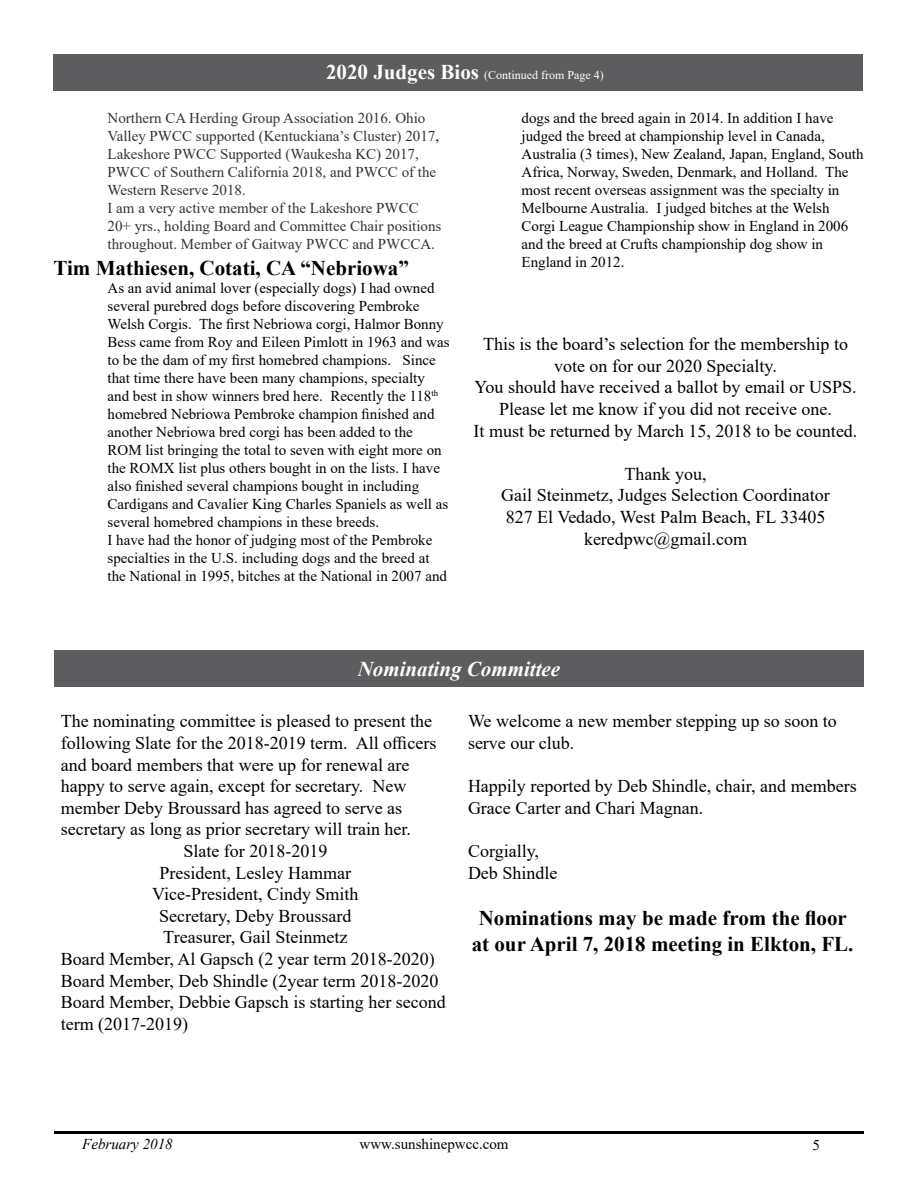
<style>
.page{position:relative;width:918px;height:1188px;background:#fff}
.page>*{position:absolute;margin:0;border:0;box-sizing:border-box;transform-origin:0 0}
.t1{font:700 21px/25.2px "Times New Roman";color:#000;text-align:center}
.t2{font:italic 700 21px "Times New Roman";color:#fff}
.t3{font:18px/21.6px "Times New Roman";color:#000}
.t4{font:15px/18px "Times New Roman";color:#000}
.t5{font:15px/18px "Times New Roman";color:#333}
.t6{font:italic 15px "Times New Roman";color:#000}
.t7{font:12px "Times New Roman";color:#fff}
.s1{font-weight:700;font-size:21px}
.s2{color:#000}
</style>
<div class="page">
<hr style="left:54px;top:1131px;width:810px;height:3px;background:#000">
<div style="left:53px;top:54px;width:810px;height:37px;background:#5d5d60"></div>
<div style="left:54px;top:650px;width:810px;height:37px;background:#5d5d60"></div>
<p class="t7" style="left:326px;top:67px;width:279px"><span class="s1">2020 Judges Bios</span> (Continued from Page 4)</p>
<p class="t5" style="left:108px;top:109px;width:335px">Northern CA Herding Group Association 2016. Ohio Valley PWCC supported (Kentuckiana’s Cluster) 2017<span class="s2">, </span>Lakeshore PWCC Supported (Waukesha KC) 2017, PWCC of Southern California 2018, and PWCC of the Western Reserve 2018.<br>I am a very active member of the Lakeshore PWCC 20+ yrs., holding Board and Committee Chair positions throughout. Member of Gaitway PWCC and PWCCA.</p>
<h1 class="t1" style="left:54px;top:254px;width:357px">Tim Mathiesen, Cotati, CA “Nebriowa”</h1>
<p class="t4" style="left:108px;top:278px;width:344px">As an avid animal lover (especially dogs) I had owned several purebred dogs before discovering Pembroke Welsh Corgis. The first Nebriowa corgi, Halmor Bonny Bess came from Roy and Eileen Pimlott in 1963 and was to be the dam of my first homebred champions. Since that time there have been many champions, specialty and best in show winners bred here. Recently the 118<sup>th </sup>homebred Nebriowa Pembroke champion finished and another Nebriowa bred corgi has been added to the ROM list bringing the total to seven with eight more on the ROMX list plus others bought in on the lists. I have also finished several champions bought in including Cardigans and Cavalier King Charles Spaniels as well as several homebred champions in these breeds.<br>I have had the honor of judging most of the Pembroke specialties in the U.S. including dogs and the breed at the National in 1995, bitches at the National in 2007 and</p>
<p class="t4" style="left:522px;top:109px;width:344px">dogs and the breed again in 2014. In addition I have judged the breed at championship level in Canada, Australia (3 times), New Zealand, Japan, England, South Africa, Norway, Sweden, Denmark, and Holland. The most recent overseas assignment was the specialty in Melbourne Australia. I judged bitches at the Welsh Corgi League Championship show in England in 2006 and the breed at Crufts championship dog show in England in 2012.</p>
<p class="t3" style="left:474px;top:333px;width:385px;text-align:center">This is the board’s selection for the membership to vote on for our 2020 Specialty.<br>You should have received a ballot by email or USPS.<br>Please let me know if you did not receive one.<br>It must be returned by March 15, 2018 to be counted.</p>
<p class="t3" style="left:501px;top:462px;width:330px;text-align:center">Thank you,<br>Gail Steinmetz, Judges Selection Coordinator<br>827 El Vedado, West Palm Beach, FL 33405 keredpwc@gmail.com</p>
<h1 class="t2" style="left:358px;top:654px;width:204px">Nominating Committee</h1>
<p class="t3" style="left:61px;top:710px;width:373px">The nominating committee is pleased to present the</p>
<p class="t3" style="left:61px;top:732px;width:377px">following Slate for the 2018-2019 term. All officers</p>
<p class="t3" style="left:61px;top:753px;width:350px">and board members that were up for renewal are</p>
<p class="t3" style="left:61px;top:775px;width:347px">happy to serve again, except for secretary. New</p>
<p class="t3" style="left:61px;top:796px;width:343px">member Deby Broussard has agreed to serve as</p>
<p class="t3" style="left:61px;top:818px;width:352px">secretary as long as prior secretary will train her.</p>
<p class="t3" style="left:183px;top:840px;width:145px">Slate for 2018-2019</p>
<p class="t3" style="left:160px;top:861px;width:193px">President, Lesley Hammar</p>
<p class="t3" style="left:152px;top:883px;width:208px">Vice-President, Cindy Smith</p>
<p class="t3" style="left:159px;top:904px;width:194px">Secretary, Deby Broussard</p>
<p class="t3" style="left:163px;top:926px;width:186px">Treasurer, Gail Steinmetz</p>
<p class="t3" style="left:61px;top:948px;width:376px">Board Member, Al Gapsch (2 year term 2018-2020)</p>
<p class="t3" style="left:61px;top:969px;width:379px">Board Member, Deb Shindle (2year term 2018-2020</p>
<p class="t3" style="left:61px;top:991px;width:387px">Board Member, Debbie Gapsch is starting her second</p>
<p class="t3" style="left:61px;top:1012px;width:129px">term (2017-2019)</p>
<p class="t3" style="left:468px;top:710px;width:370px">We welcome a new member stepping up so soon to serve our club.</p>
<p class="t3" style="left:468px;top:775px;width:390px">Happily reported by Deb Shindle, chair, and members<br>Grace Carter and Chari Magnan.</p>
<p class="t3" style="left:468px;top:840px;width:91px">Corgially,<br>Deb Shindle</p>
<h1 class="t1" style="left:472px;top:905px;width:383px">Nominations may be made from the floor at our April 7, 2018 meeting in Elkton, FL.</h1>
<p class="t6" style="left:82px;top:1134px;width:92px">February 2018</p>
<p class="t4" style="left:360px;top:1134px;width:151px">www.sunshinepwcc.com</p>
<p class="t4" style="left:813px;top:1136px;width:9px">5</p>
</div>
